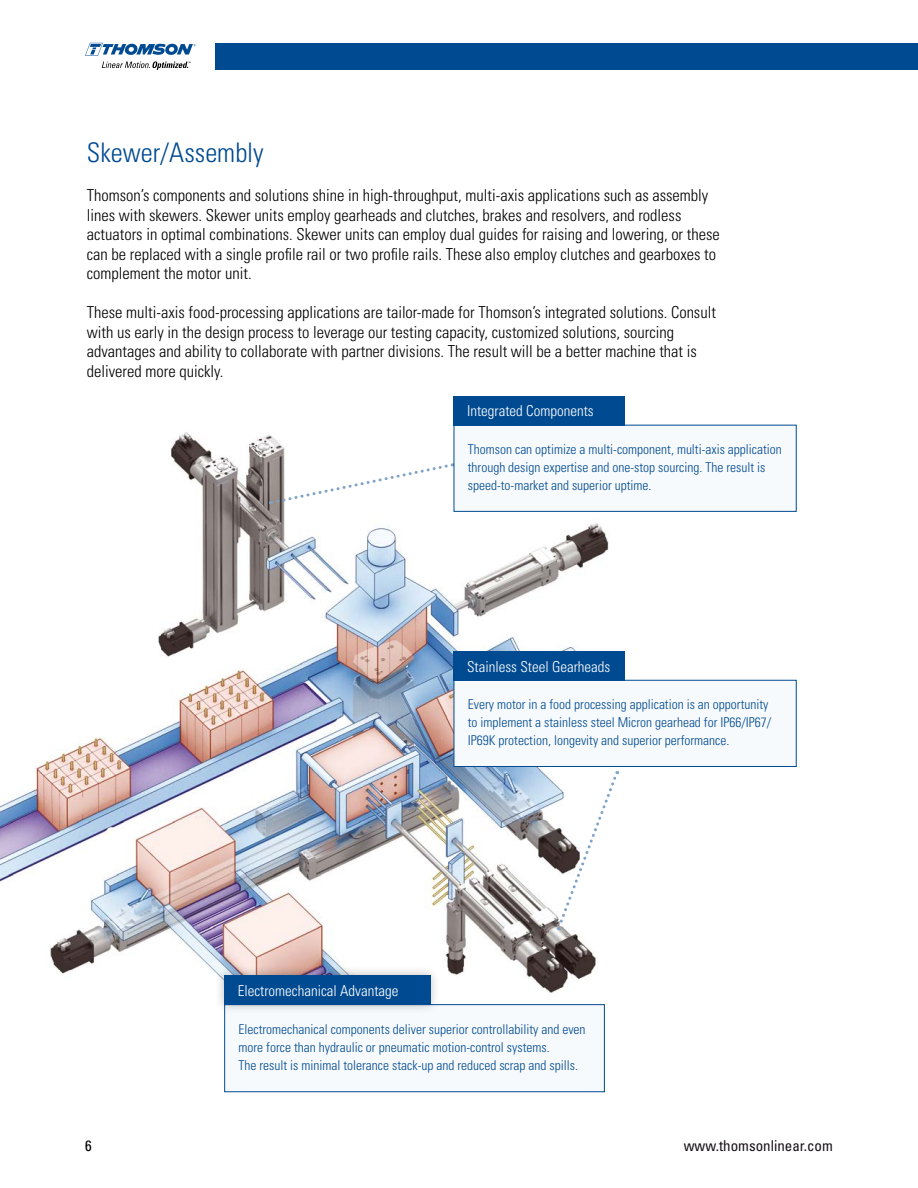
<style>
.page{position:relative;width:918px;height:1188px;background:#fff}
.page>*{position:absolute;margin:0;border:0;box-sizing:border-box;transform-origin:0 0}
.t1{font:300 condensed 27px "Univers";color:#004a91}
.t2{font:300 condensed 16.5px/19.5px "Univers";color:#000}
.t3{font:300 condensed 15px "Univers";color:#fff}
.t4{font:condensed 15px "Univers";color:#171016}
.t5{font:condensed 15px "Univers";color:#000}
.t6{font:300 condensed 13.5px/18px "Univers";color:#004a91}
</style>
<div class="page">
<div style="left:216px;top:43px;width:702px;height:27px;background:#004a91"></div>
<svg style="left:85px;top:43px;width:111px;height:27px"></svg>
<img style="left:0;top:428px;width:641px;height:565px">
<svg style="left:270px;top:463px;width:183px;height:43px"></svg>
<svg style="left:556px;top:771px;width:63px;height:159px"></svg>
<div style="left:225px;top:1005px;width:379px;height:87px;background:#f7fafc"></div>
<div style="left:224px;top:1004px;width:381px;height:88px;border:1px solid #004a91"></div>
<div style="left:214px;top:965px;width:226px;height:50px;background:#000;opacity:.25"></div>
<div style="left:224px;top:975px;width:206px;height:30px;background:#004a91"></div>
<div style="left:454px;top:425px;width:342px;height:86px;background:#f7fafc"></div>
<div style="left:454px;top:425px;width:343px;height:87px;border:1px solid #004a91"></div>
<div style="left:454px;top:396px;width:171px;height:30px;background:#004a91"></div>
<div style="left:454px;top:680px;width:342px;height:86px;background:#f7fafc"></div>
<div style="left:454px;top:680px;width:343px;height:87px;border:1px solid #004a91"></div>
<div style="left:454px;top:651px;width:171px;height:30px;background:#004a91"></div>
<h1 class="t1" style="left:87px;top:137px;width:178px">Skewer/Assembly</h1>
<p class="t2" style="left:87px;top:186px;width:635px">Thomson’s components and solutions shine in high-throughput, multi-axis applications such as assembly lines with skewers. Skewer units employ gearheads and clutches, brakes and resolvers, and rodless actuators in optimal combinations. Skewer units can employ dual guides for raising and lowering, or these can be replaced with a single profile rail or two profile rails. These also employ clutches and gearboxes to complement the motor unit.</p>
<p class="t2" style="left:87px;top:303px;width:631px">These multi-axis food-processing applications are tailor-made for Thomson’s integrated solutions. Consult with us early in the design process to leverage our testing capacity, customized solutions, sourcing advantages and ability to collaborate with partner divisions. The result will be a better machine that is delivered more quickly.</p>
<p class="t3" style="left:467px;top:402px;width:128px">Integrated Components</p>
<p class="t6" style="left:468px;top:440px;width:316px">Thomson can optimize a multi-component, multi-axis application through design expertise and one-stop sourcing. The result is speed-to-market and superior uptime.</p>
<p class="t3" style="left:467px;top:657px;width:145px">Stainless Steel Gearheads</p>
<p class="t6" style="left:468px;top:695px;width:305px">Every motor in a food processing application is an opportunity to implement a stainless steel Micron gearhead for IP66/IP67/<br>IP69K protection, longevity and superior performance.</p>
<p class="t3" style="left:238px;top:982px;width:162px">Electromechanical Advantage</p>
<p class="t6" style="left:239px;top:1020px;width:349px">Electromechanical components deliver superior controllability and even more force than hydraulic or pneumatic motion-control systems.<br>The result is minimal tolerance stack-up and reduced scrap and spills.</p>
<p class="t5" style="left:85px;top:1136px;width:8px">6</p>
<p class="t4" style="left:684px;top:1136px;width:151px">www.thomsonlinear.com</p>
</div>
